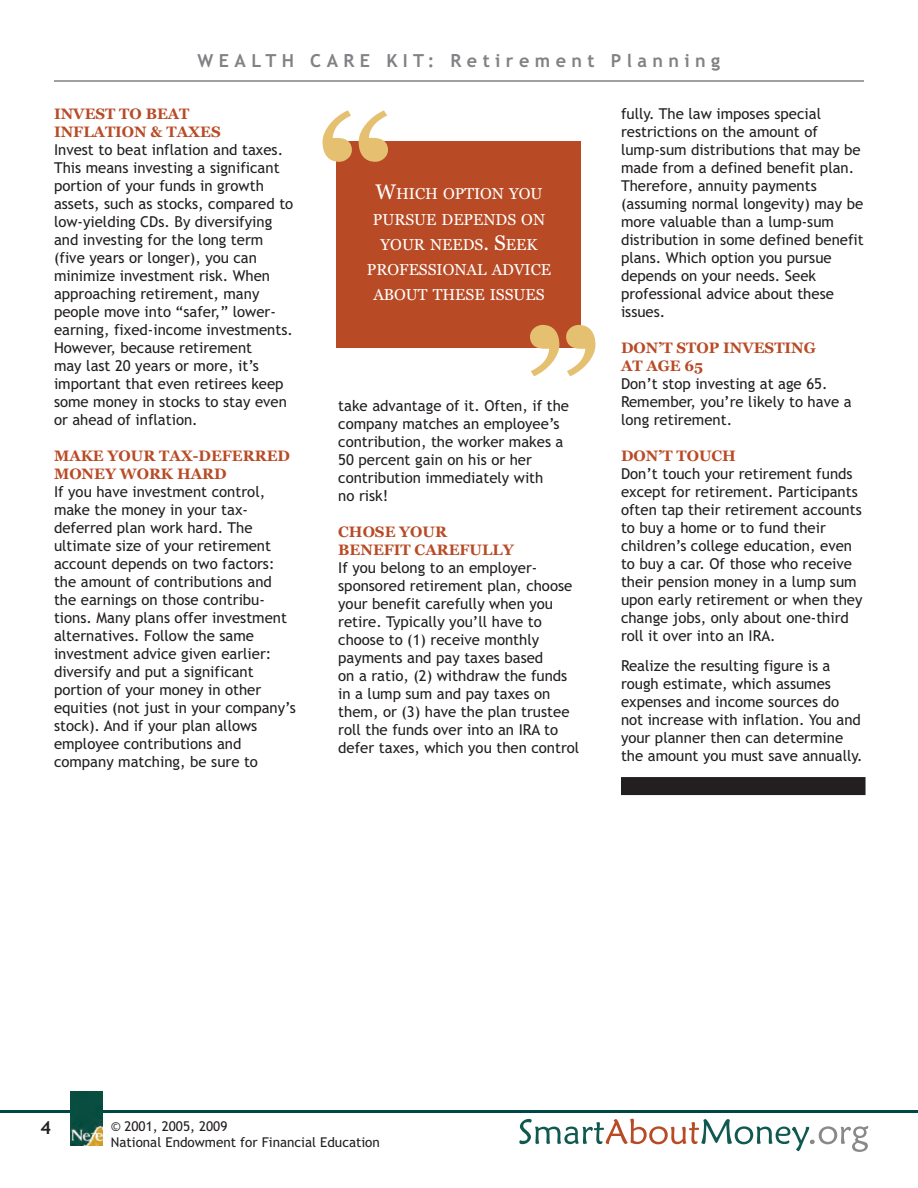
<style>
.page{position:relative;width:918px;height:1188px;background:#fff}
.page>*{position:absolute;margin:0;border:0;box-sizing:border-box;transform-origin:0 0}
.t1{font:700 150px "Georgia";color:#e5c071}
.t2{font:700 18px "Trebuchet MS";letter-spacing:.3em;color:#808285}
.t3{font:700 18px "Trebuchet MS";color:#231f20}
.t4{font:15.75px/25.2px "Georgia";color:#fff;text-align:center}
.t5{font:15px/18px "Trebuchet MS";color:#231f20}
.t6{font:700 15px/18px "Georgia";color:#b84b26}
.t7{font:13.5px/16.2px "Trebuchet MS";color:#231f20}
.s1{font-size:21px}
</style>
<div class="page">
<svg style="left:519px;top:1119px;width:349px;height:33px"></svg>
<hr style="left:0;top:1110px;width:918px;height:3px;background:#004846">
<img style="left:71px;top:1092px;width:32px;height:53px">
<hr style="left:54px;top:80px;width:810px;height:2px;background:#808285">
<div style="left:336px;top:142px;width:244px;height:206px;background:#b84b26"></div>
<div style="left:621px;top:777px;width:245px;height:18px;background:#231f20"></div>
<p class="t2" style="left:198px;top:51px;width:524px">WEALTH CARE KIT: Retirement Planning</p>
<h1 class="t1" style="left:317px;top:83px;width:79px">“</h1>
<p class="t5" style="left:621px;top:105px;width:244px">fully. The law imposes special restrictions on the amount of lump-sum distributions that may be made from a defined benefit plan.<br>Therefore, annuity payments (assuming normal longevity) may be more valuable than a lump-sum distribution in some defined benefit plans. Which option you pursue depends on your needs. Seek professional advice about these issues.</p>
<p class="t6" style="left:621px;top:339px;width:197px">DON’T STOP INVESTING<br>AT AGE 65</p>
<p class="t5" style="left:621px;top:375px;width:232px">Don’t stop investing at age 65.<br>Remember, you’re likely to have a long retirement.</p>
<p class="t6" style="left:621px;top:447px;width:116px">DON’T TOUCH</p>
<p class="t5" style="left:621px;top:465px;width:243px">Don’t touch your retirement funds except for retirement. Participants often tap their retirement accounts to buy a home or to fund their children’s college education, even to buy a car. Of those who receive their pension money in a lump sum upon early retirement or when they change jobs, only about one-third roll it over into an IRA.</p>
<p class="t5" style="left:621px;top:657px;width:243px">Realize the resulting figure is a rough estimate, which assumes expenses and income sources do not increase with inflation. You and your planner then can determine the amount you must save annually.</p>
<p class="t6" style="left:54px;top:105px;width:168px">INVEST TO BEAT<br>INFLATION &amp; TAXES</p>
<p class="t5" style="left:54px;top:141px;width:241px">Invest to beat inflation and taxes.<br>This means investing a significant portion of your funds in growth assets, such as stocks, compared to low-yielding CDs. By diversifying and investing for the long term (five years or longer), you can minimize investment risk. When approaching retirement, many people move into “safer,” lower&shy;earning, fixed-income investments.<br>However, because retirement<br>may last 20 years or more, it’s important that even retirees keep some money in stocks to stay even or ahead of inflation.</p>
<p class="t6" style="left:54px;top:447px;width:238px">MAKE YOUR TAX-DEFERRED<br>MONEY WORK HARD</p>
<p class="t5" style="left:54px;top:483px;width:243px">If you have investment control, make the money in your tax&shy;deferred plan work hard. The ultimate size of your retirement account depends on two factors: the amount of contributions and the earnings on those contribu&shy;tions. Many plans offer investment alternatives. Follow the same investment advice given earlier: diversify and put a significant portion of your money in other equities (not just in your company’s stock). And if your plan allows employee contributions and company matching, be sure to</p>
<p class="t4" style="left:367px;top:181px;width:186px"><span class="s1">W</span>HICH OPTION YOU<br>PURSUE DEPENDS ON<br>YOUR NEEDS<span class="s1">. S</span>EEK<br>PROFESSIONAL ADVICE<br>ABOUT THESE ISSUES</p>
<h1 class="t1" style="left:601px;top:404px;width:79px;rotate:-180deg">“</h1>
<p class="t5" style="left:338px;top:397px;width:232px">take advantage of it. Often, if the company matches an employee’s contribution, the worker makes a<br>50 percent gain on his or her contribution immediately with<br>no risk!</p>
<p class="t6" style="left:338px;top:523px;width:177px">CHOSE YOUR<br>BENEFIT CAREFULLY</p>
<p class="t5" style="left:338px;top:559px;width:243px">If you belong to an employer&shy;sponsored retirement plan, choose your benefit carefully when you retire. Typically you’ll have to choose to (1) receive monthly payments and pay taxes based<br>on a ratio, (2) withdraw the funds in a lump sum and pay taxes on them, or (3) have the plan trustee roll the funds over into an IRA to defer taxes, which you then control</p>
<p class="t3" style="left:40px;top:1117px;width:12px">4</p>
<p class="t7" style="left:111px;top:1118px;width:271px">© 2001, 2005, 2009<br>National Endowment for Financial Education</p>
</div>
